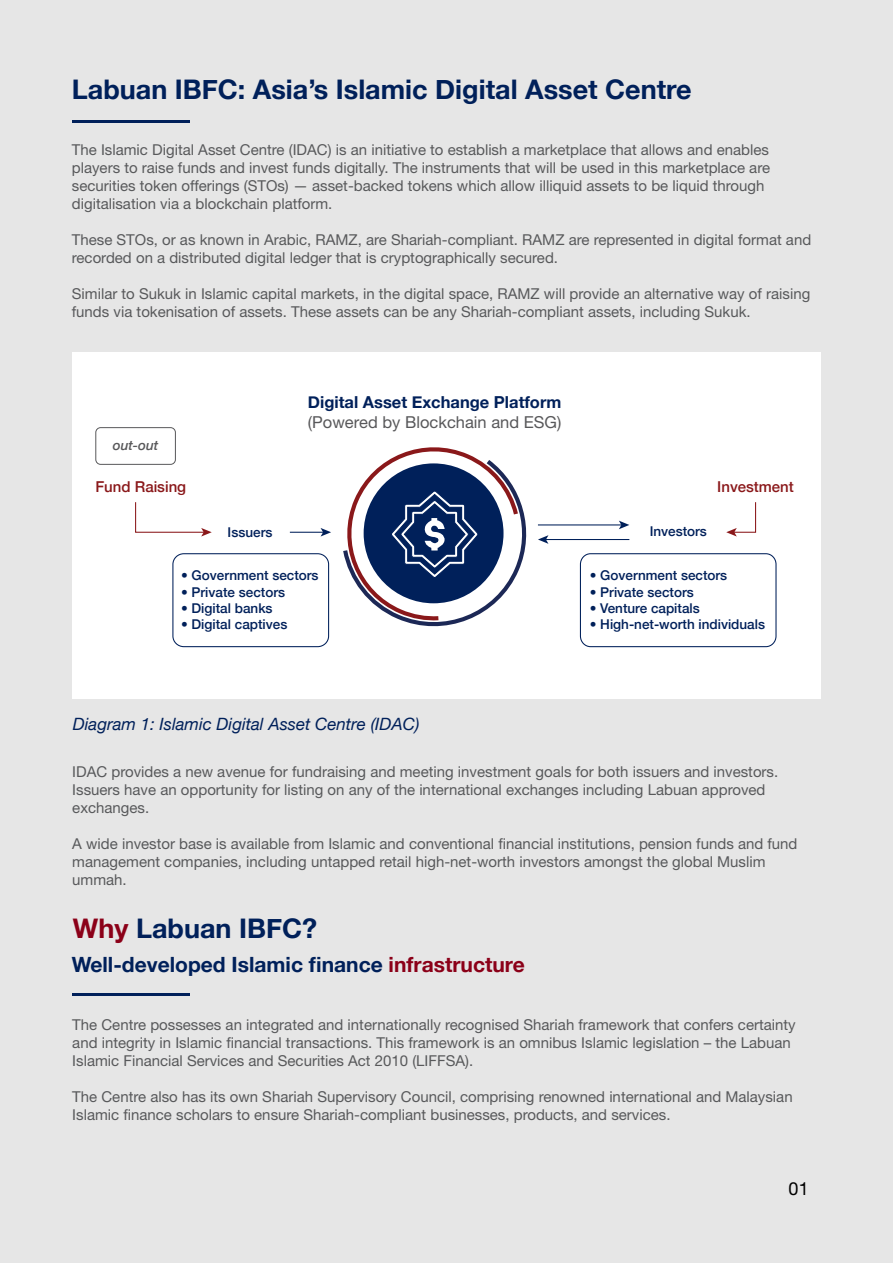
<style>
.page{position:relative;width:893px;height:1263px;background:#e6e6e6}
.page>*{position:absolute;margin:0;border:0;box-sizing:border-box;transform-origin:0 0}
.t1{font:700 27px "Helvetica Neue";color:#00205a}
.t2{font:700 21px "Helvetica Neue";color:#00205a}
.t3{font:18px "Helvetica Neue";color:#000}
.t4{font:italic 16.95px "Helvetica Neue";color:#00205a}
.t5{font:700 16.5px "Helvetica Neue";color:#00205a}
.t6{font:16.5px "Helvetica Neue";color:#58585a}
.t7{font:15px/18px "Helvetica Neue";color:#58595b}
.t8{font:500 15px "Helvetica Neue";color:#8a181a}
.t9{font:500 13.5px "Helvetica Neue";color:#00205a}
.t10{font:italic 500 13.5px "Helvetica Neue";color:#58585a}
.s1{color:#8b0018}
</style>
<div class="page">
<hr style="left:72px;top:120px;width:117px;height:3px;background:#00205a">
<hr style="left:72px;top:993px;width:117px;height:3px;background:#00205a">
<div style="left:72px;top:352px;width:748px;height:347px;background:#fff"></div>
<div style="left:172px;top:553px;width:157px;height:94px;border:1px solid #00205a;border-radius:11px"></div>
<div style="left:96px;top:427px;width:80px;height:38px;border:1px solid #58585a;border-radius:5px"></div>
<div style="left:580px;top:553px;width:196px;height:94px;border:1px solid #00205a;border-radius:10px"></div>
<svg style="left:343px;top:447px;width:183px;height:179px"></svg>
<svg style="left:135px;top:502px;width:77px;height:34px"></svg>
<hr style="left:290px;top:532px;width:34px;height:1px;background:#00205a">
<svg style="left:321px;top:528px;width:10px;height:8px"></svg>
<svg style="left:726px;top:502px;width:31px;height:34px"></svg>
<hr style="left:545px;top:539px;width:84px;height:1px;background:#00205a">
<svg style="left:538px;top:535px;width:10px;height:9px"></svg>
<hr style="left:538px;top:524px;width:84px;height:1px;background:#00205a">
<svg style="left:619px;top:521px;width:10px;height:8px"></svg>
<h1 class="t1" style="left:72px;top:68px;width:621px">Labuan IBFC: Asia’s Islamic Digital Asset Centre</h1>
<p class="t7" style="left:72px;top:141px;width:700px">The Islamic Digital Asset Centre (IDAC) is an initiative to establish a marketplace that allows and enables players to raise funds and invest funds digitally. The instruments that will be used in this marketplace are securities token offerings (STOs) — asset-backed tokens which allow illiquid assets to be liquid through digitalisation via a blockchain platform.</p>
<p class="t7" style="left:72px;top:231px;width:741px">These STOs, or as known in Arabic, RAMZ, are Shariah-compliant. RAMZ are represented in digital format and recorded on a distributed digital ledger that is cryptographically secured.</p>
<p class="t7" style="left:72px;top:285px;width:740px">Similar to Sukuk in Islamic capital markets, in the digital space, RAMZ will provide an alternative way of raising funds via tokenisation of assets. These assets can be any Shariah-compliant assets, including Sukuk.</p>
<p class="t10" style="left:113px;top:434px;width:47px">out-out</p>
<p class="t8" style="left:95px;top:475px;width:92px">Fund Raising</p>
<p class="t5" style="left:308px;top:390px;width:255px">Digital Asset Exchange Platform</p>
<p class="t6" style="left:308px;top:412px;width:255px">(Powered by Blockchain and ESG)</p>
<p class="t8" style="left:717px;top:475px;width:78px">Investment</p>
<p class="t9" style="left:228px;top:521px;width:46px">Issuers</p>
<p class="t9" style="left:650px;top:520px;width:59px">Investors</p>
<p class="t9" style="left:590px;top:565px;width:139px">• Government sectors</p>
<p class="t9" style="left:590px;top:581px;width:106px">• Private sectors</p>
<p class="t9" style="left:590px;top:597px;width:112px">• Venture capitals</p>
<p class="t9" style="left:590px;top:613px;width:177px">• High-net-worth individuals</p>
<p class="t9" style="left:181px;top:565px;width:139px">• Government sectors</p>
<p class="t9" style="left:181px;top:581px;width:106px">• Private sectors</p>
<p class="t9" style="left:181px;top:597px;width:93px">• Digital banks</p>
<p class="t9" style="left:181px;top:613px;width:108px">• Digital captives</p>
<p class="t4" style="left:73px;top:712px;width:348px">Diagram 1: Islamic Digital Asset Centre (IDAC)</p>
<p class="t7" style="left:72px;top:762px;width:707px">IDAC provides a new avenue for fundraising and meeting investment goals for both issuers and investors.<br>Issuers have an opportunity for listing on any of the international exchanges including Labuan approved exchanges.</p>
<p class="t7" style="left:72px;top:834px;width:727px">A wide investor base is available from Islamic and conventional financial institutions, pension funds and fund management companies, including untapped retail high-net-worth investors amongst the global Muslim ummah.</p>
<h1 class="t1" style="left:73px;top:907px;width:246px"><span class="s1">Why</span> Labuan IBFC?</h1>
<h2 class="t2" style="left:72px;top:948px;width:454px">Well-developed Islamic finance <span class="s1">infrastructure</span></h2>
<p class="t7" style="left:72px;top:1015px;width:725px">The Centre possesses an integrated and internationally recognised Shariah framework that confers certainty and integrity in Islamic financial transactions. This framework is an omnibus Islamic legislation – the Labuan<br>Islamic Financial Services and Securities Act 2010 (LIFFSA).</p>
<p class="t7" style="left:72px;top:1087px;width:722px">The Centre also has its own Shariah Supervisory Council, comprising renowned international and Malaysian<br>Islamic finance scholars to ensure Shariah-compliant businesses, products, and services.</p>
<p class="t3" style="left:789px;top:1178px;width:22px">01</p>
</div>
